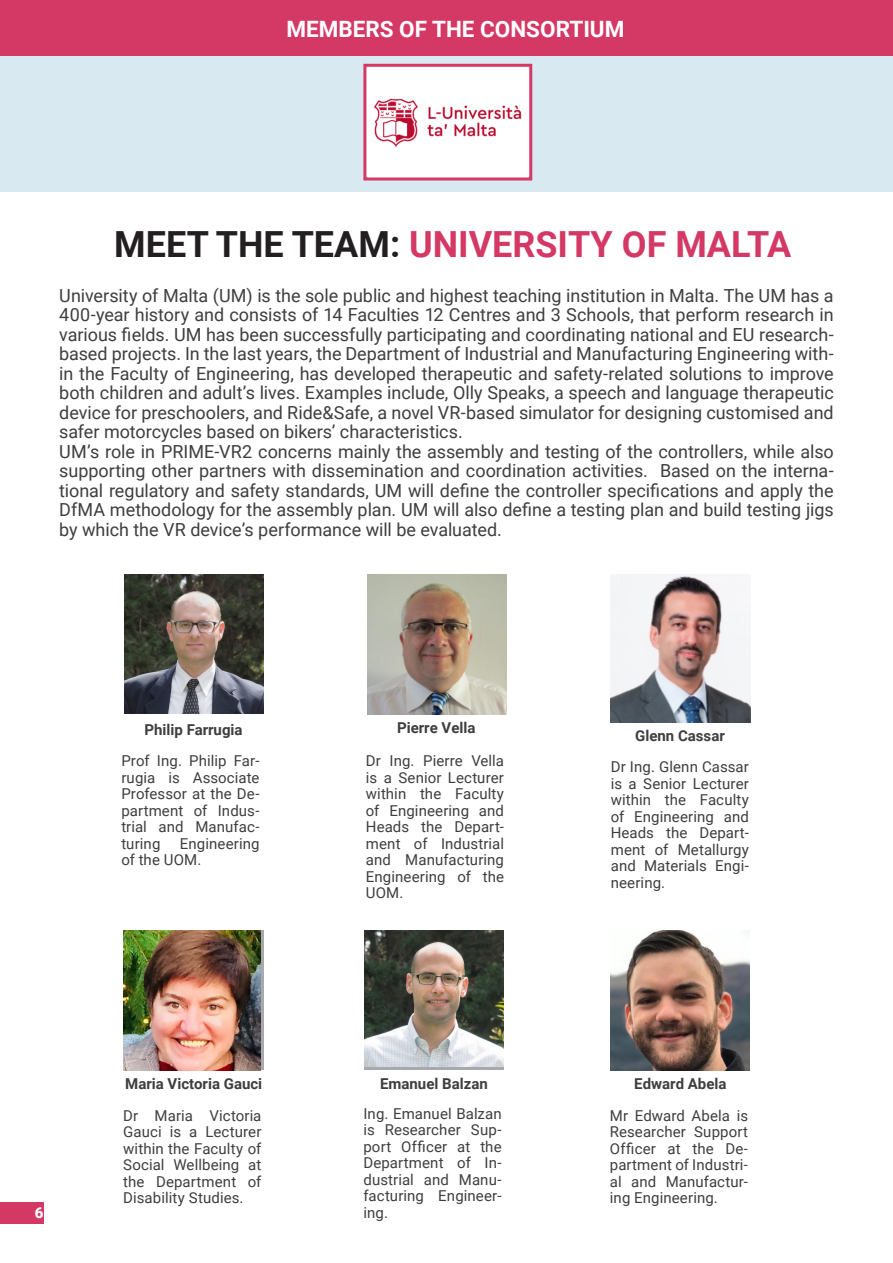
<style>
.page{position:relative;width:893px;height:1263px;background:#fff}
.page>*{position:absolute;margin:0;border:0;box-sizing:border-box;transform-origin:0 0}
.Big_text{font:700 36px "Roboto";color:#d43865}
.Small_Heading_black{font:700 22.5px "Roboto";color:#fff}
.Sub_heading_roboto{font:18px/19.5px "Roboto";letter-spacing:-.005em;color:#3e3e3f;text-align:justify}
.Main_text_black{font:15px/16.5px "Roboto";letter-spacing:.005em;color:#3e3e3f;text-align:justify}
.Small_heading_white{font:700 15px "Roboto";color:#3e3e3f}
.t1{font:900 15px "Roboto";color:#fff}
.s1{color:#231f20}
</style>
<div class="page">
<div style="left:0;top:1202px;width:43px;height:21px;background:#d43865"></div>
<img style="left:124px;top:574px;width:140px;height:140px">
<img style="left:367px;top:574px;width:139px;height:140px">
<img style="left:610px;top:574px;width:140px;height:148px">
<div style="left:0;top:0;width:893px;height:191px;background:#d8e9f1"></div>
<img style="left:367px;top:68px;width:161px;height:108px">
<div style="left:363px;top:64px;width:169px;height:116px;border:3px solid #d43865"></div>
<div style="left:0;top:0;width:893px;height:55px;background:#d43865"></div>
<img style="left:611px;top:930px;width:138px;height:140px">
<svg style="left:364px;top:1066px;width:140px;height:4px"></svg>
<img style="left:364px;top:930px;width:140px;height:136px">
<div style="left:124px;top:930px;width:140px;height:140px;background:#a8a9ad"></div>
<img style="left:124px;top:930px;width:137px;height:140px">
<p class="Small_Heading_black" style="left:286px;top:13px;width:340px">MEMBERS OF THE CONSORTIUM</p>
<p class="Big_text" style="left:114px;top:219px;width:679px"><span class="s1">MEET THE TEAM:</span> UNIVERSITY OF MALTA</p>
<p class="Sub_heading_roboto" style="left:59px;top:285px;width:776px">University of Malta (UM) is the sole public and highest teaching institution in Malta. The UM has a 400-year history and consists of 14 Faculties 12 Centres and 3 Schools, that perform research in various fields. UM has been successfully participating and coordinating national and EU research&shy;based projects. In the last years, the Department of Industrial and Manufacturing Engineering with&shy;in the Faculty of Engineering, has developed therapeutic and safety-related solutions to improve both children and adult’s lives. Examples include, Olly Speaks, a speech and language therapeutic device for preschoolers, and Ride&amp;Safe, a novel VR-based simulator for designing customised and safer motorcycles based on bikers’ characteristics.</p>
<p class="Sub_heading_roboto" style="left:59px;top:441px;width:776px">UM’s role in PRIME-VR2 concerns mainly the assembly and testing of the controllers, while also supporting other partners with dissemination and coordination activities. Based on the interna&shy;tional regulatory and safety standards, UM will define the controller specifications and apply the DfMA methodology for the assembly plan. UM will also define a testing plan and build testing jigs by which the VR device’s performance will be evaluated.</p>
<p class="Small_heading_white" style="left:145px;top:719px;width:100px">Philip Farrugia</p>
<p class="Main_text_black" style="left:121px;top:752px;width:140px">Prof Ing. Philip Far&shy;rugia is Associate Professor at the De&shy;partment of Indus&shy;trial and Manufac&shy;turing</p>
<p class="Main_text_black" style="left:121px;top:834px;width:140px;text-indent:58px">Engineering of the UOM.</p>
<p class="t1" style="left:35px;top:1202px;width:10px">6</p>
<p class="Small_heading_white" style="left:125px;top:1073px;width:139px">Maria Victoria Gauci</p>
<p class="Main_text_black" style="left:123px;top:1106px;width:140px">Dr Maria Victoria Gauci is a Lecturer within the Faculty of Social Wellbeing at the Department of Disability Studies.</p>
<p class="Small_heading_white" style="left:397px;top:717px;width:80px">Pierre Vella</p>
<p class="Main_text_black" style="left:366px;top:752px;width:140px">Dr Ing. Pierre Vella is a Senior Lecturer within the Faculty of Engineering and Heads the Depart&shy;ment of Industrial and Manufacturing Engineering of the UOM.</p>
<p class="Small_heading_white" style="left:380px;top:1073px;width:109px">Emanuel Balzan</p>
<p class="Main_text_black" style="left:363px;top:1104px;width:140px">Ing. Emanuel Balzan is Researcher Sup&shy;port Officer at the Department of In&shy;dustrial and Manu&shy;facturing Engineer&shy;ing.</p>
<p class="Small_heading_white" style="left:635px;top:725px;width:91px">Glenn Cassar</p>
<p class="Main_text_black" style="left:611px;top:758px;width:140px">Dr Ing. Glenn Cassar is a Senior Lecturer within the Faculty of Engineering and Heads the Depart&shy;ment of Metallurgy and Materials Engi&shy;neering.</p>
<p class="Small_heading_white" style="left:634px;top:1073px;width:94px">Edward Abela</p>
<p class="Main_text_black" style="left:610px;top:1106px;width:140px">Mr Edward Abela is Researcher Support Officer at the De&shy;partment of Industri&shy;al and Manufactur&shy;ing Engineering.</p>
</div>
